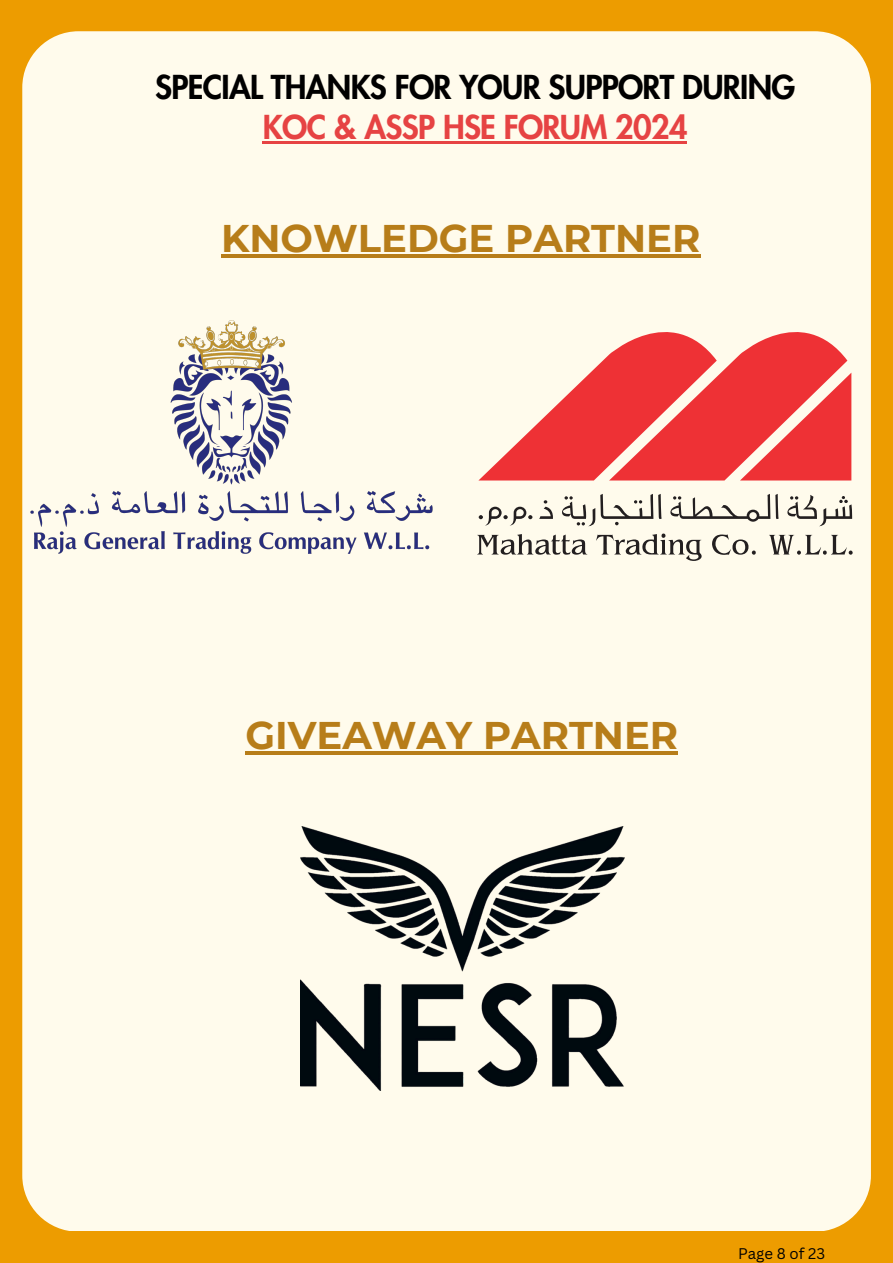
<style>
.page{position:relative;width:893px;height:1263px;background:#ed9c00}
.page>*{position:absolute;margin:0;border:0;box-sizing:border-box;transform-origin:0 0}
.t1{font:700 38.47px "Montserrat";color:#b77d19}
.t2{font:800 32.25px "Futura LT Pro";letter-spacing:-.02em;color:#000}
.t3{font:800 32.25px "Futura LT Pro";letter-spacing:-.02em;color:#e64343}
.t4{font:15px "Canva Sans";color:#000}
</style>
<div class="page">
<div style="left:22px;top:31px;width:849px;height:1200px;background:#fffbec;border-radius:56px"></div>
<hr style="left:263px;top:141px;width:424px;height:3px;background:#e64343">
<svg style="left:479px;top:507px;width:53px;height:18px"></svg>
<svg style="left:539px;top:500px;width:14px;height:19px"></svg>
<svg style="left:477px;top:534px;width:110px;height:21px"></svg>
<svg style="left:562px;top:494px;width:99px;height:32px"></svg>
<svg style="left:596px;top:533px;width:105px;height:28px"></svg>
<svg style="left:712px;top:534px;width:44px;height:21px"></svg>
<svg style="left:670px;top:494px;width:108px;height:28px"></svg>
<svg style="left:479px;top:332px;width:372px;height:148px"></svg>
<svg style="left:787px;top:495px;width:65px;height:31px"></svg>
<svg style="left:769px;top:535px;width:83px;height:20px"></svg>
<img style="left:30px;top:320px;width:403px;height:234px">
<hr style="left:221px;top:254px;width:479px;height:4px;background:#b77d19">
<img style="left:301px;top:826px;width:323px;height:264px">
<hr style="left:245px;top:752px;width:433px;height:3px;background:#b77d19">
<p class="t2" style="left:155px;top:73px;width:641px">SPECIAL THANKS FOR YOUR SUPPORT DURING</p>
<h1 class="t3" style="left:263px;top:113px;width:426px">KOC &amp; ASSP HSE FORUM 2024</h1>
<p class="t1" style="left:221px;top:215px;width:481px">KNOWLEDGE PARTNER</p>
<h1 class="t1" style="left:245px;top:712px;width:434px">GIVEAWAY PARTNER</h1>
<p class="t4" style="left:738px;top:1243px;width:89px">Page 8 of 23</p>
</div>
